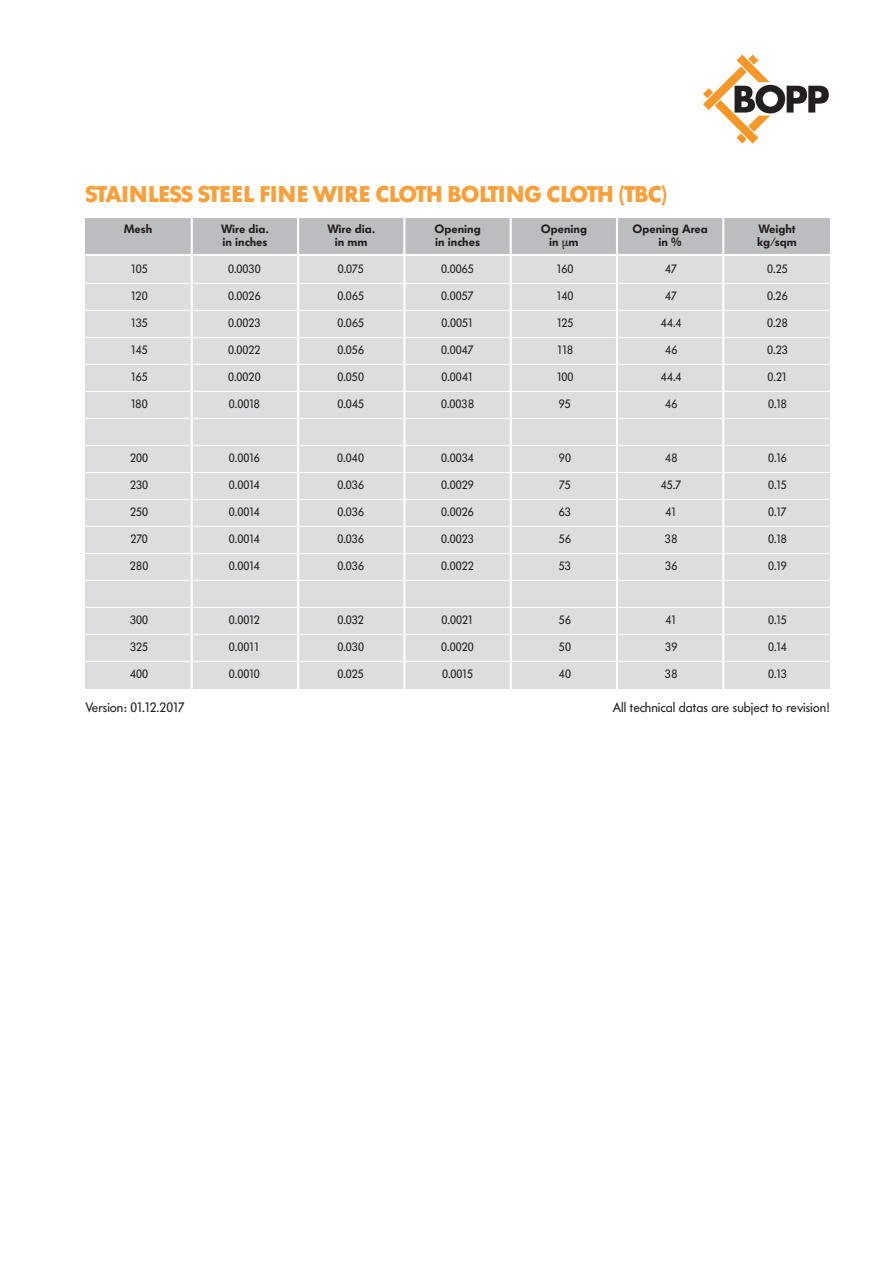
<style>
.page{position:relative;width:893px;height:1263px;background:#fff}
.page>*{position:absolute;margin:0;border:0;box-sizing:border-box;transform-origin:0 0}
.t1{font:700 22.5px "Futura BQ";letter-spacing:-.02em;color:#f9a03a}
.t2{font:13.5px "Futura BQ";color:#231f20}
.t3{font:12px "Futura BQ";color:#231f20}
.t4{font:600 12px/13.5px "Futura BQ";color:#231f20}
</style>
<div class="page">
<div style="left:85px;top:218px;width:745px;height:38px;background:#bcbdc0"></div>
<div style="left:85px;top:255px;width:745px;height:434px;background:#dcdddf"></div>
<hr style="left:191px;top:214px;width:2px;height:937px;background:#fff">
<hr style="left:297px;top:214px;width:2px;height:932px;background:#fff">
<hr style="left:403px;top:214px;width:2px;height:932px;background:#fff">
<hr style="left:510px;top:214px;width:2px;height:932px;background:#fff">
<hr style="left:616px;top:214px;width:2px;height:932px;background:#fff">
<hr style="left:722px;top:210px;width:2px;height:936px;background:#fff">
<hr style="left:85px;top:283px;width:765px;height:1px;background:#fff">
<hr style="left:85px;top:310px;width:765px;height:1px;background:#fff">
<hr style="left:85px;top:337px;width:765px;height:1px;background:#fff">
<hr style="left:85px;top:364px;width:765px;height:1px;background:#fff">
<hr style="left:85px;top:391px;width:765px;height:1px;background:#fff">
<hr style="left:85px;top:418px;width:765px;height:1px;background:#fff">
<hr style="left:85px;top:445px;width:765px;height:1px;background:#fff">
<hr style="left:85px;top:472px;width:765px;height:1px;background:#fff">
<hr style="left:85px;top:499px;width:765px;height:1px;background:#fff">
<hr style="left:85px;top:526px;width:765px;height:1px;background:#fff">
<hr style="left:85px;top:553px;width:765px;height:1px;background:#fff">
<hr style="left:85px;top:580px;width:765px;height:1px;background:#fff">
<hr style="left:85px;top:607px;width:765px;height:1px;background:#fff">
<hr style="left:85px;top:634px;width:765px;height:1px;background:#fff">
<hr style="left:85px;top:661px;width:765px;height:1px;background:#fff">
<hr style="left:85px;top:254px;width:766px;height:2px;background:#fff">
<svg style="left:703px;top:55px;width:126px;height:89px"></svg>
<h1 class="t1" style="left:85px;top:180px;width:583px">STAINLESS STEEL FINE WIRE CLOTH BOLTING CLOTH (TBC)</h1>
<p class="t4" style="left:124px;top:222px;width:30px">Mesh</p>
<p class="t4" style="left:221px;top:222px;width:49px">Wire dia. in inches</p>
<p class="t4" style="left:327px;top:222px;width:49px;text-align:center">Wire dia. in mm</p>
<p class="t4" style="left:434px;top:222px;width:48px">Opening in inches</p>
<p class="t4" style="left:541px;top:222px;width:48px;text-align:center">Opening in μm</p>
<p class="t4" style="left:633px;top:222px;width:77px;text-align:center">Opening Area in %</p>
<p class="t4" style="left:757px;top:222px;width:41px">Weight kg/sqm</p>
<p class="t3" style="left:131px;top:262px;width:19px">105</p>
<p class="t3" style="left:130px;top:289px;width:19px">120</p>
<p class="t3" style="left:131px;top:316px;width:19px">135</p>
<p class="t3" style="left:131px;top:343px;width:19px">145</p>
<p class="t3" style="left:131px;top:370px;width:19px">165</p>
<p class="t3" style="left:130px;top:397px;width:19px">180</p>
<p class="t3" style="left:665px;top:262px;width:13px">47</p>
<p class="t3" style="left:665px;top:289px;width:13px">47</p>
<p class="t3" style="left:661px;top:316px;width:22px">44.4</p>
<p class="t3" style="left:665px;top:343px;width:14px">46</p>
<p class="t3" style="left:661px;top:370px;width:22px">44.4</p>
<p class="t3" style="left:665px;top:397px;width:14px">46</p>
<p class="t3" style="left:228px;top:262px;width:34px">0.0030</p>
<p class="t3" style="left:228px;top:289px;width:34px">0.0026</p>
<p class="t3" style="left:228px;top:316px;width:34px">0.0023</p>
<p class="t3" style="left:228px;top:343px;width:34px">0.0022</p>
<p class="t3" style="left:228px;top:370px;width:34px">0.0020</p>
<p class="t3" style="left:229px;top:397px;width:32px">0.0018</p>
<p class="t3" style="left:338px;top:262px;width:27px">0.075</p>
<p class="t3" style="left:337px;top:289px;width:28px">0.065</p>
<p class="t3" style="left:337px;top:316px;width:28px">0.065</p>
<p class="t3" style="left:337px;top:343px;width:28px">0.056</p>
<p class="t3" style="left:337px;top:370px;width:28px">0.050</p>
<p class="t3" style="left:337px;top:397px;width:28px">0.045</p>
<p class="t3" style="left:441px;top:262px;width:34px">0.0065</p>
<p class="t3" style="left:441px;top:289px;width:34px">0.0057</p>
<p class="t3" style="left:442px;top:316px;width:33px">0.0051</p>
<p class="t3" style="left:441px;top:343px;width:34px">0.0047</p>
<p class="t3" style="left:441px;top:370px;width:34px">0.0041</p>
<p class="t3" style="left:441px;top:397px;width:34px">0.0038</p>
<p class="t3" style="left:556px;top:262px;width:19px">160</p>
<p class="t3" style="left:556px;top:289px;width:19px">140</p>
<p class="t3" style="left:556px;top:316px;width:19px">125</p>
<p class="t3" style="left:557px;top:343px;width:18px">118</p>
<p class="t3" style="left:556px;top:370px;width:19px">100</p>
<p class="t3" style="left:559px;top:397px;width:13px">95</p>
<p class="t3" style="left:767px;top:262px;width:22px">0.25</p>
<p class="t3" style="left:767px;top:289px;width:22px">0.26</p>
<p class="t3" style="left:767px;top:316px;width:22px">0.28</p>
<p class="t3" style="left:767px;top:343px;width:22px">0.23</p>
<p class="t3" style="left:768px;top:370px;width:21px">0.21</p>
<p class="t3" style="left:768px;top:397px;width:20px">0.18</p>
<p class="t3" style="left:130px;top:451px;width:20px">200</p>
<p class="t3" style="left:130px;top:478px;width:20px">230</p>
<p class="t3" style="left:130px;top:505px;width:20px">250</p>
<p class="t3" style="left:130px;top:532px;width:19px">270</p>
<p class="t3" style="left:130px;top:559px;width:20px">280</p>
<p class="t3" style="left:229px;top:451px;width:32px">0.0016</p>
<p class="t3" style="left:229px;top:478px;width:32px">0.0014</p>
<p class="t3" style="left:229px;top:505px;width:32px">0.0014</p>
<p class="t3" style="left:229px;top:532px;width:32px">0.0014</p>
<p class="t3" style="left:229px;top:559px;width:32px">0.0014</p>
<p class="t3" style="left:337px;top:451px;width:28px">0.040</p>
<p class="t3" style="left:337px;top:478px;width:28px">0.036</p>
<p class="t3" style="left:337px;top:505px;width:28px">0.036</p>
<p class="t3" style="left:337px;top:532px;width:28px">0.036</p>
<p class="t3" style="left:337px;top:559px;width:28px">0.036</p>
<p class="t3" style="left:441px;top:451px;width:34px">0.0034</p>
<p class="t3" style="left:441px;top:478px;width:34px">0.0029</p>
<p class="t3" style="left:441px;top:505px;width:34px">0.0026</p>
<p class="t3" style="left:441px;top:532px;width:34px">0.0023</p>
<p class="t3" style="left:441px;top:559px;width:34px">0.0022</p>
<p class="t3" style="left:559px;top:451px;width:14px">90</p>
<p class="t3" style="left:559px;top:478px;width:13px">75</p>
<p class="t3" style="left:559px;top:505px;width:13px">63</p>
<p class="t3" style="left:559px;top:532px;width:14px">56</p>
<p class="t3" style="left:559px;top:559px;width:13px">53</p>
<p class="t3" style="left:665px;top:451px;width:14px">48</p>
<p class="t3" style="left:661px;top:478px;width:22px">45.7</p>
<p class="t3" style="left:665px;top:505px;width:13px">41</p>
<p class="t3" style="left:665px;top:532px;width:14px">38</p>
<p class="t3" style="left:665px;top:559px;width:14px">36</p>
<p class="t3" style="left:768px;top:451px;width:20px">0.16</p>
<p class="t3" style="left:768px;top:478px;width:20px">0.15</p>
<p class="t3" style="left:768px;top:505px;width:20px">0.17</p>
<p class="t3" style="left:768px;top:532px;width:20px">0.18</p>
<p class="t3" style="left:768px;top:559px;width:20px">0.19</p>
<p class="t3" style="left:665px;top:613px;width:13px">41</p>
<p class="t3" style="left:665px;top:640px;width:14px">39</p>
<p class="t3" style="left:665px;top:667px;width:14px">38</p>
<p class="t3" style="left:130px;top:613px;width:20px">300</p>
<p class="t3" style="left:130px;top:640px;width:19px">325</p>
<p class="t3" style="left:130px;top:667px;width:20px">400</p>
<p class="t2" style="left:85px;top:699px;width:101px">Version: 01.12.2017</p>
<p class="t2" style="left:613px;top:699px;width:218px">All technical datas are subject to revision!</p>
<p class="t3" style="left:229px;top:613px;width:32px">0.0012</p>
<p class="t3" style="left:229px;top:640px;width:32px">0.0011</p>
<p class="t3" style="left:229px;top:667px;width:32px">0.0010</p>
<p class="t3" style="left:337px;top:613px;width:28px">0.032</p>
<p class="t3" style="left:337px;top:640px;width:28px">0.030</p>
<p class="t3" style="left:337px;top:667px;width:28px">0.025</p>
<p class="t3" style="left:442px;top:613px;width:33px">0.0021</p>
<p class="t3" style="left:441px;top:640px;width:34px">0.0020</p>
<p class="t3" style="left:442px;top:667px;width:32px">0.0015</p>
<p class="t3" style="left:559px;top:613px;width:14px">56</p>
<p class="t3" style="left:559px;top:640px;width:14px">50</p>
<p class="t3" style="left:559px;top:667px;width:14px">40</p>
<p class="t3" style="left:768px;top:613px;width:20px">0.15</p>
<p class="t3" style="left:768px;top:640px;width:20px">0.14</p>
<p class="t3" style="left:768px;top:667px;width:20px">0.13</p>
</div>
